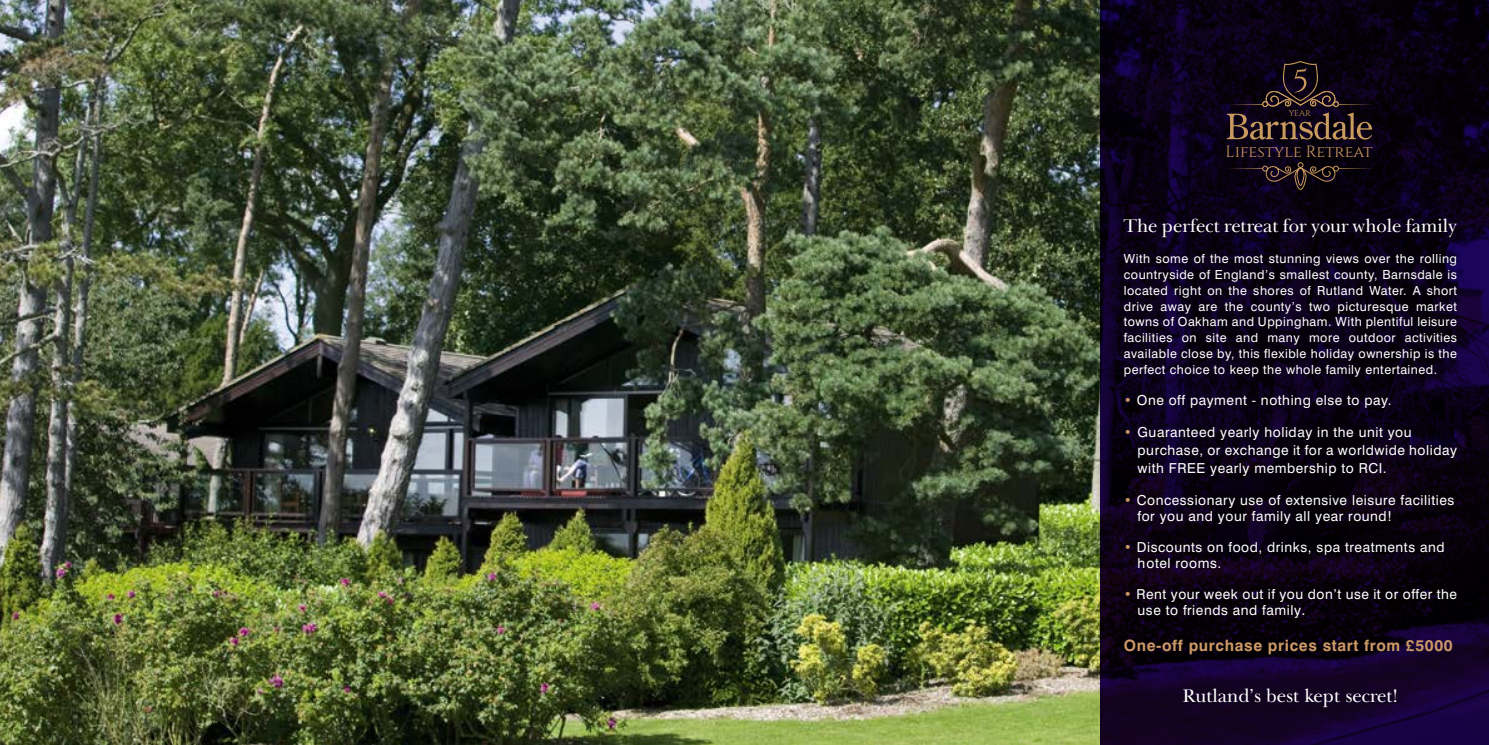
<style>
.page{position:relative;width:1489px;height:745px;background:#fff}
.page>*{position:absolute;margin:0;border:0;box-sizing:border-box;transform-origin:0 0}
.t1{font:18.75px "New Baskerville IT Cby BT";color:#fff}
.t2{font:16.12px "Cinzel";color:#c99a5e}
.t3{font:700 15.62px "Swiss 721 BT";letter-spacing:.04em;color:#c96}
.t4{font:13.75px/15.8px "Swiss 721 BT";letter-spacing:.04em;color:#fff}
.t5{font:12.5px/15.8px "Swiss 721 BT";letter-spacing:.04em;color:#fff;text-align:justify}
.t6{font:8.5px "Cinzel Decorative";color:#c99a5e}
.s1{color:#c96}
.s2{font-size:15px}
.s3{color:#cd9a66}
</style>
<div class="page">
<img style="left:0;top:0;width:1100px;height:744px">
<svg style="left:1100px;top:0;width:388px;height:744px;background:#0b0118"></svg>
<svg style="left:1226px;top:61px;width:147px;height:78px;background:#24171d"></svg>
<svg style="left:1227px;top:162px;width:146px;height:28px;background:#190e17"></svg>
<p class="t6" style="left:1288px;top:108px;width:24px">YEAR</p>
<p class="t2" style="left:1225px;top:142px;width:148px">Lifestyle Retreat</p>
<h1 class="t1" style="left:1123px;top:214px;width:335px">The perfect retreat for your whole family</h1>
<p class="t5" style="left:1123px;top:251px;width:335px">With some of the most stunning views over the rolling countryside of England’s smallest county, Barnsdale is located right on the shores of Rutland Water. A short drive away are the county’s two picturesque market towns of Oakham and Uppingham. With plentiful leisure facilities on site and many more outdoor activities available close by, this flexible holiday ownership is the perfect choice to keep the whole family entertained.</p>
<p class="t4" style="left:1123px;top:392px;width:269px"><span class="s1">•</span> One off payment - nothing else to pay.</p>
<p class="t4" style="left:1137px;top:422px;width:321px;line-height:18.2px;text-indent:-14px"><span class="s1">•</span> Guaranteed yearly holiday in the unit you purchase, or exchange it for a worldwide holiday with FREE yearly membership to RCI.</p>
<p class="t4" style="left:1137px;top:491px;width:318px;text-indent:-14px"><span class="s1">•</span> Concessionary use of extensive leisure facilities for you and your family all year round!</p>
<p class="t4" style="left:1137px;top:539px;width:308px;text-indent:-14px"><span class="s1">•</span> Discounts on food, drinks, spa treatments and hotel rooms.</p>
<p class="t4" style="left:1137px;top:586px;width:321px;text-indent:-14px"><span class="s1">•</span> Rent your week out if you don’t use it or offer the use to friends and family<span class="s2">.</span></p>
<p class="t3" style="left:1123px;top:635px;width:330px">One-off <span class="s3">purchase pric</span>es start from £5000</p>
<h1 class="t1" style="left:1182px;top:683px;width:217px">Rutland’s best kept secret!</h1>
</div>
